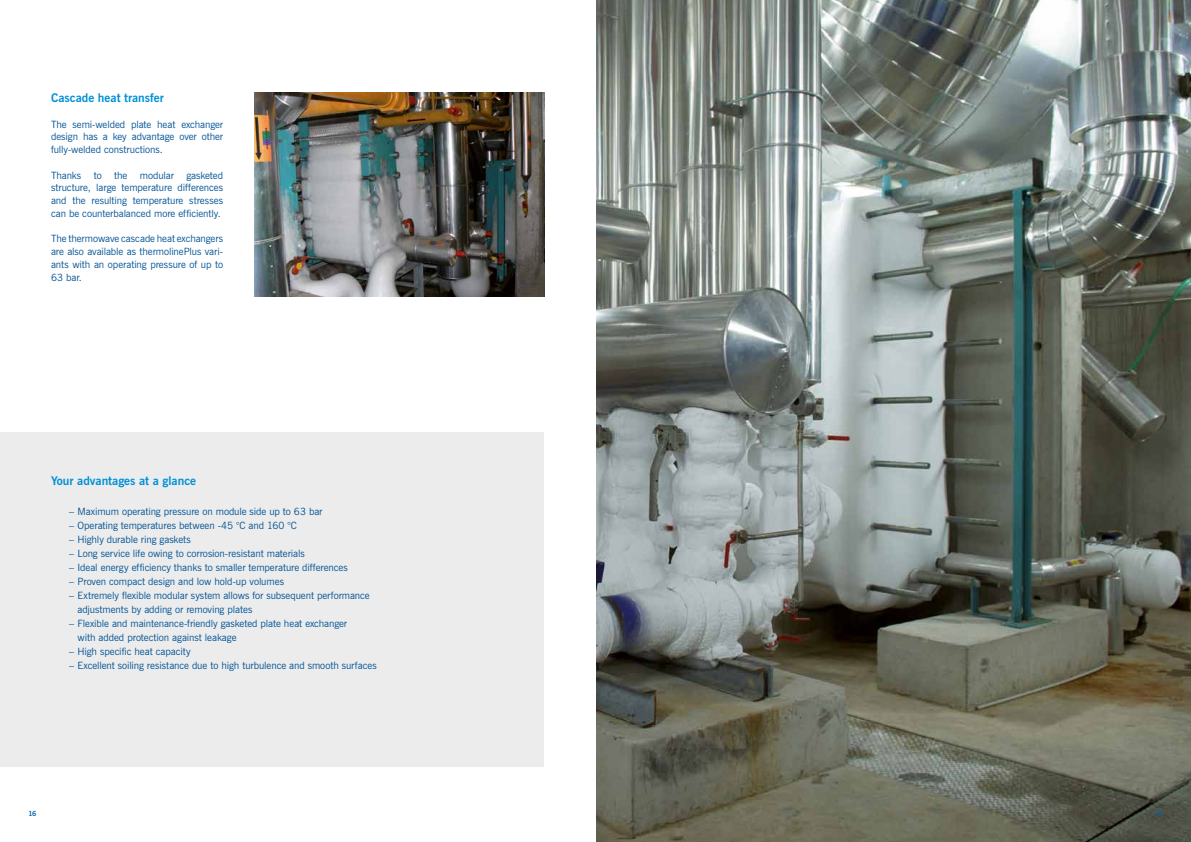
<style>
.page{position:relative;width:1191px;height:842px;background:#fff}
.page>*{position:absolute;margin:0;border:0;box-sizing:border-box;transform-origin:0 0}
.t1{font:700 12px "News Gothic";color:#0090d6}
.t2{font:10px/12.8px "News Gothic";letter-spacing:-.005em;color:#005295;text-align:justify}
.t3{font:700 7px "News Gothic";color:#0062ae}
</style>
<div class="page">
<div style="left:0;top:432px;width:544px;height:335px;background:#ececec"></div>
<img style="left:596px;top:0;width:595px;height:842px">
<img style="left:254px;top:93px;width:290px;height:204px">
<p class="t1" style="left:51px;top:90px;width:114px">Cascade heat transfer</p>
<p class="t2" style="left:51px;top:118px;width:174px">The semi-welded plate heat exchanger design has a key advantage over other fully-welded constructions.</p>
<p class="t2" style="left:51px;top:169px;width:174px">Thanks to the modular gasketed structure, large temperature differences and the resulting temperature stresses can be counterbalanced more efficiently.</p>
<p class="t2" style="left:51px;top:233px;width:174px">The thermowave cascade heat exchangers are also available as thermolinePlus vari&shy;ants with an operating pressure of up to 63 bar.</p>
<p class="t1" style="left:51px;top:472px;width:147px">Your advantages at a glance</p>
<p class="t2" style="left:69px;top:505px;width:255px">– Maximum operating pressure on module side up to 63 bar</p>
<p class="t2" style="left:69px;top:519px;width:229px">– Operating temperatures between -45 °C and 160 °C</p>
<p class="t2" style="left:69px;top:533px;width:123px">– Highly durable ring gaskets</p>
<p class="t2" style="left:69px;top:547px;width:237px">– Long service life owing to corrosion-resistant materials</p>
<p class="t2" style="left:69px;top:561px;width:280px">– Ideal energy efficiency thanks to smaller temperature differences</p>
<p class="t2" style="left:69px;top:575px;width:216px">– Proven compact design and low hold-up volumes</p>
<p class="t2" style="left:77px;top:588px;width:294px;line-height:14px;text-indent:-8px">– Extremely flexible modular system allows for subsequent performance adjustments by adding or removing plates</p>
<p class="t2" style="left:77px;top:616px;width:271px;line-height:14px;text-indent:-8px">– Flexible and maintenance-friendly gasketed plate heat exchanger with added protection against leakage</p>
<p class="t2" style="left:69px;top:645px;width:123px">– High specific heat capacity</p>
<p class="t2" style="left:69px;top:659px;width:309px">– Excellent soiling resistance due to high turbulence and smooth surfaces</p>
<p class="t3" style="left:28px;top:809px;width:9px">16</p>
<p class="t3" style="left:1154px;top:809px;width:9px">17</p>
</div>
